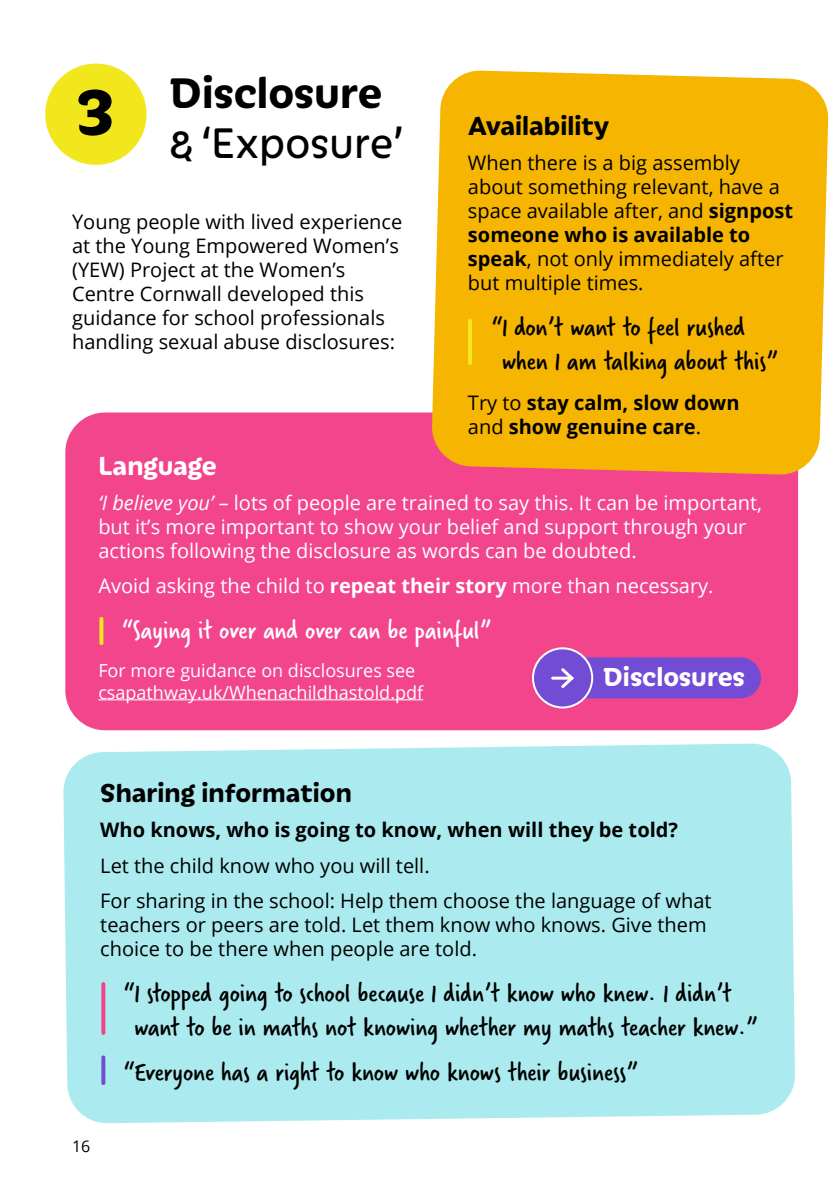
<style>
.page{position:relative;width:840px;height:1191px;background:#fff}
.page>*{position:absolute;margin:0;border:0;box-sizing:border-box;transform-origin:0 0}
.t1{font:700 78px "Iskra";color:#000}
.t2{font:46px "Iskra";color:#000}
.t3{font:700 46px "Iskra";color:#000}
.t4{font:28px/33.6px "Verveine";color:#000}
.t5{font:28px "Verveine";color:#fff}
.t6{font:700 28px "Iskra";color:#000}
.t7{font:700 28px "Iskra";letter-spacing:-.005em;color:#fff}
.t8{font:20px/24px "Open Sans";color:#000}
.t9{font:20px/24px "Open Sans";color:#fff}
.t10{font:700 20px/24px "Open Sans";color:#000}
.t11{font:18px/21.6px "Open Sans";color:#fff}
.t12{font:16px "Open Sans";color:#000}
.s1{font-weight:700}
.s2{font-weight:400}
.s3{font-style:italic}
</style>
<div class="page">
<div style="left:65px;top:412px;width:732px;height:318px;background:#f2458c;border-radius:40px"></div>
<div style="left:431px;top:70px;width:397px;height:405px;background:#f5b500"></div>
<hr style="left:98px;top:699px;width:325px;height:1px;background:#fff">
<svg style="left:99px;top:619px;width:4px;height:24px"></svg>
<svg style="left:467px;top:321px;width:4px;height:42px"></svg>
<div style="left:45px;top:64px;width:101px;height:101px;background:#f2e71c;border-radius:50%"></div>
<div style="left:564px;top:657px;width:196px;height:41px;background:#734cd5;border-radius:20px"></div>
<div style="left:532px;top:648px;width:60px;height:59px;background:#734cd5;border-radius:50%"></div>
<div style="left:531px;top:647px;width:62px;height:61px;border:2px solid #fff;border-radius:50%"></div>
<hr style="left:552px;top:676px;width:19px;height:3px;background:#fff">
<svg style="left:558px;top:668px;width:16px;height:20px"></svg>
<div style="left:63px;top:743px;width:731px;height:380px;background:#abebf0"></div>
<svg style="left:101px;top:984px;width:4px;height:49px"></svg>
<svg style="left:101px;top:1057px;width:4px;height:26px"></svg>
<h1 class="t1" style="left:74px;top:53px;width:44px">3</h1>
<h2 class="t3" style="left:169px;top:59px;width:214px">Disclosure</h2>
<h2 class="t2" style="left:169px;top:111px;width:235px">&amp; ‘Exposure’</h2>
<p class="t8" style="left:72px;top:209px;width:331px">Young people with lived experience at the Young Empowered Women’s (YEW) Project at the Women’s Centre Cornwall developed this guidance for school professionals handling sexual abuse disclosures:</p>
<h3 class="t6" style="left:467px;top:105px;width:142px">Availability</h3>
<p class="t8" style="left:467px;top:151px;width:326px">When there is a big assembly about something relevant, have a space available after, and <span class="s1">signpost someone who is available to speak</span>, not only immediately after but multiple times.</p>
<h3 class="t4" style="left:501px;top:311px;width:277px;text-indent:-11px">“I don’t want to feel rushed when I am talking about this”</h3>
<p class="t10" style="left:467px;top:390px;width:273px"><span class="s2">Try to</span> stay calm, slow down <span class="s2">and</span> show genuine care<span class="s2">.</span></p>
<h3 class="t7" style="left:98px;top:445px;width:120px">Language</h3>
<p class="t9" style="left:98px;top:490px;width:665px"><span class="s3">‘I believe you’</span> – lots of people are trained to say this. It can be important, but it’s more important to show your belief and support through your actions following the disclosure as words can be doubted.</p>
<p class="t9" style="left:98px;top:573px;width:616px">Avoid asking the child to <span class="s1">repeat their story</span> more than necessary.</p>
<h3 class="t5" style="left:121px;top:611px;width:371px">“Saying it over and over can be painful”</h3>
<p class="t11" style="left:98px;top:659px;width:326px">For more guidance on disclosures see csapathway.uk/Whenachildhastold.pdf</p>
<h3 class="t7" style="left:603px;top:656px;width:143px">Disclosures</h3>
<h3 class="t6" style="left:100px;top:772px;width:253px">Sharing information</h3>
<p class="t10" style="left:100px;top:817px;width:579px">Who knows, who is going to know, when will they be told?</p>
<p class="t8" style="left:100px;top:847px;width:612px;line-height:35.4px">Let the child know who you will tell.<br>For sharing in the school: Help them choose the language of what</p>
<p class="t8" style="left:100px;top:912px;width:607px">teachers or peers are told. Let them know who knows. Give them choice to be there when people are told.</p>
<h3 class="t4" style="left:134px;top:976px;width:624px;text-indent:-11px">“I stopped going to school because I didn’t know who knew. I didn’t want to be in maths not knowing whether my maths teacher knew.”</h3>
<h3 class="t4" style="left:123px;top:1055px;width:516px">“Everyone has a right to know who knows their business”</h3>
<p class="t12" style="left:72px;top:1135px;width:20px">16</p>
</div>
